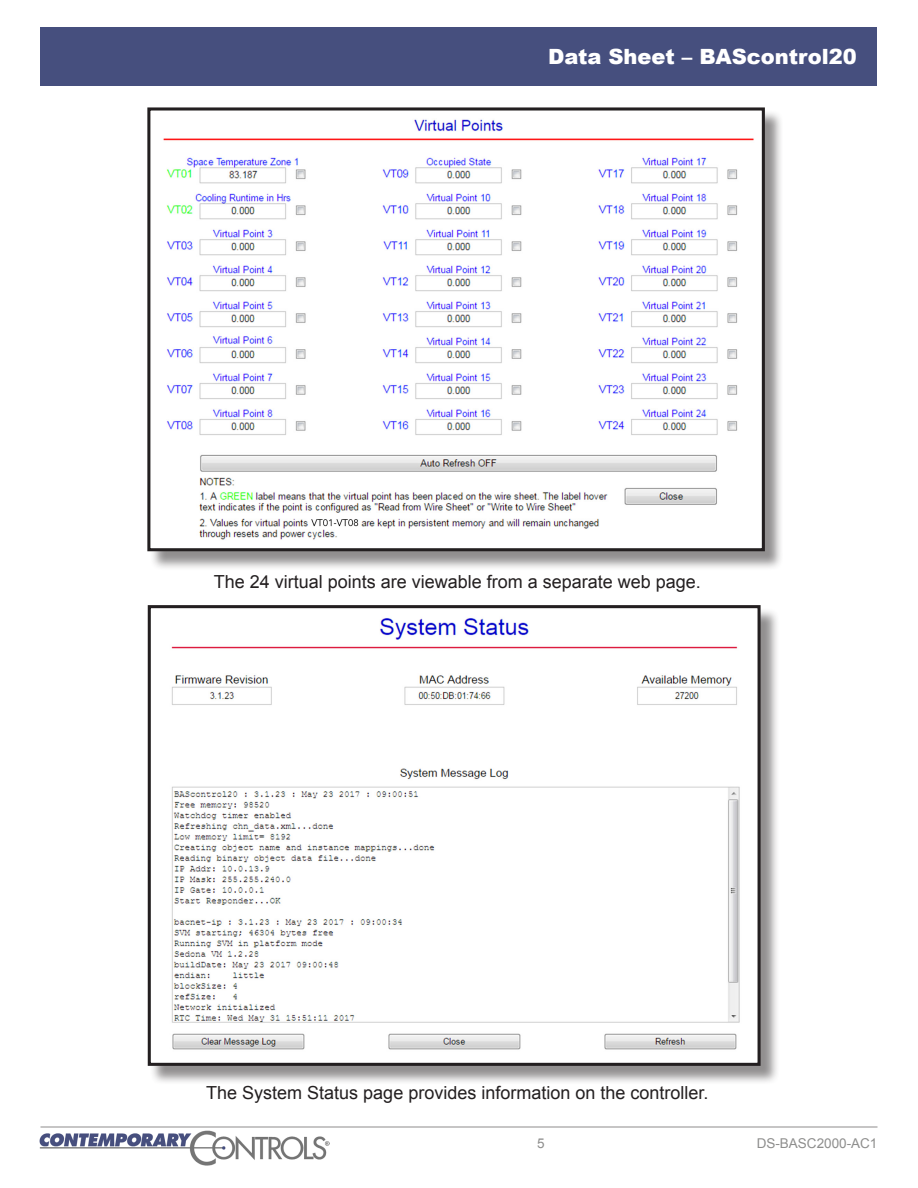
<style>
.page{position:relative;width:918px;height:1188px;background:#fff}
.page>*{position:absolute;margin:0;border:0;box-sizing:border-box;transform-origin:0 0}
.t1{font:900 21px "Arial";color:#fff}
.t2{font:18px "Arial";color:#231f20}
.t3{font:13.5px "Arial";color:#8e8e8d}
</style>
<div class="page">
<hr style="left:40px;top:1127px;width:838px;height:1px;background:#8e8d8c">
<div style="left:40px;top:27px;width:838px;height:59px;background:#464f7e"></div>
<img style="left:40px;top:1131px;width:290px;height:35px">
<div style="left:150px;top:607px;width:630px;height:478px;background:#231f20;opacity:.5"></div>
<img style="left:152px;top:609px;width:605px;height:453px">
<div style="left:148px;top:605px;width:613px;height:461px;border:3px solid #231f20"></div>
<div style="left:150px;top:110px;width:634px;height:460px;background:#231f20;opacity:.5"></div>
<img style="left:151px;top:111px;width:610px;height:436px">
<div style="left:147px;top:107px;width:618px;height:444px;border:3px solid #231f20"></div>
<p class="t1" style="left:548px;top:41px;width:310px">Data Sheet – BAScontrol20</p>
<p class="t2" style="left:214px;top:570px;width:489px">The 24 virtual points are viewable from a separate web page.</p>
<p class="t2" style="left:206px;top:1081px;width:504px">The System Status page provides information on the controller.</p>
<p class="t3" style="left:537px;top:1134px;width:9px">5</p>
<p class="t3" style="left:757px;top:1134px;width:122px">DS-BASC2000-AC1</p>
</div>
